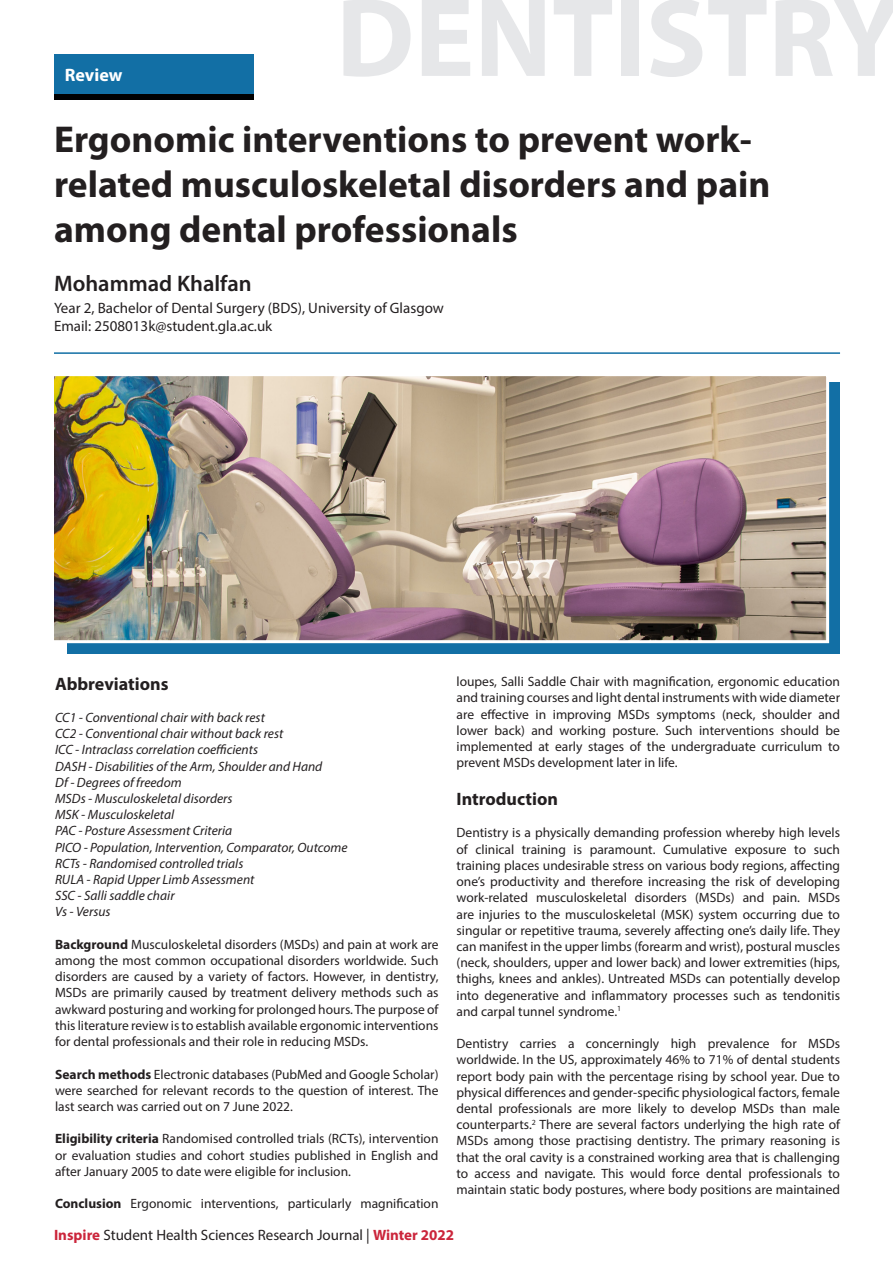
<style>
.page{position:relative;width:893px;height:1263px;background:#fff}
.page>*{position:absolute;margin:0;border:0;box-sizing:border-box;transform-origin:0 0}
.t1{font:700 112.5px "Myriad Pro";color:#e6e7e9}
.t2{font:700 37.5px/45px "Myriad Pro";color:#231f20}
.t3{font:600 22.5px "Myriad Pro";color:#231f20}
.t4{font:700 18px "Myriad Pro";color:#231f20}
.t5{font:700 18px "Myriad Pro";color:#fff}
.t6{font:15px "Myriad Pro";color:#231f20}
.t7{font:13.5px/16.2px "Myriad Pro";color:#231f20;text-align:justify}
.t8{font:italic 13.5px "Myriad Pro";color:#231f20}
.s1{font-weight:700}
.s2{font-weight:700;color:#cb253b}
</style>
<div class="page">
<div style="left:68px;top:383px;width:772px;height:271px;background:#126fa5"></div>
<div style="left:54px;top:60px;width:200px;height:40px;background:#000001"></div>
<div style="left:54px;top:54px;width:200px;height:40px;background:#126fa5"></div>
<hr style="left:54px;top:352px;width:786px;height:2px;background:#126fa5">
<img style="left:54px;top:376px;width:777px;height:269px">
<p class="t5" style="left:65px;top:63px;width:59px">Review</p>
<p class="t1" style="left:336px;top:-35px;width:566px">DENTISTRY</p>
<p class="t2" style="left:54px;top:116px;width:718px">Ergonomic interventions to prevent work&shy;related musculoskeletal disorders and pain among dental professionals</p>
<p class="t3" style="left:54px;top:269px;width:199px">Mohammad Khalfan</p>
<p class="t6" style="left:54px;top:299px;width:391px">Year 2, Bachelor of Dental Surgery (BDS), University of Glasgow</p>
<p class="t6" style="left:54px;top:317px;width:220px">Email: 2508013k@student.gla.ac.uk</p>
<p class="t4" style="left:55px;top:672px;width:115px">Abbreviations</p>
<p class="t8" style="left:55px;top:709px;width:211px">CC1 - Conventional chair with back rest</p>
<p class="t8" style="left:55px;top:725px;width:230px">CC2 - Conventional chair without back rest</p>
<p class="t8" style="left:55px;top:741px;width:205px">ICC - Intraclass correlation coefficients</p>
<p class="t8" style="left:55px;top:758px;width:269px">DASH - Disabilities of the Arm, Shoulder and Hand</p>
<p class="t8" style="left:55px;top:774px;width:128px">Df - Degrees of freedom</p>
<p class="t8" style="left:55px;top:790px;width:179px">MSDs - Musculoskeletal disorders</p>
<p class="t8" style="left:55px;top:806px;width:121px">MSK - Musculoskeletal</p>
<p class="t8" style="left:55px;top:822px;width:179px">PAC - Posture Assessment Criteria</p>
<p class="t8" style="left:55px;top:839px;width:294px">PICO - Population, Intervention, Comparator, Outcome</p>
<p class="t8" style="left:55px;top:855px;width:190px">RCTs - Randomised controlled trials</p>
<p class="t8" style="left:55px;top:871px;width:201px">RULA - Rapid Upper Limb Assessment</p>
<p class="t8" style="left:55px;top:887px;width:121px">SSC - Salli saddle chair</p>
<p class="t8" style="left:55px;top:903px;width:57px">Vs - Versus</p>
<p class="t7" style="left:55px;top:936px;width:385px"><span class="s1">Background</span> Musculoskeletal disorders (MSDs) and pain at work are among the most common occupational disorders worldwide. Such disorders are caused by a variety of factors. However, in dentistry, MSDs are primarily caused by treatment delivery methods such as awkward posturing and working for prolonged hours. The purpose of this literature review is to establish available ergonomic interventions for dental professionals and their role in reducing MSDs.</p>
<p class="t7" style="left:55px;top:1066px;width:385px"><span class="s1">Search methods</span> Electronic databases (PubMed and Google Scholar) were searched for relevant records to the question of interest. The last search was carried out on 7 June 2022.</p>
<p class="t7" style="left:55px;top:1130px;width:385px"><span class="s1">Eligibility criteria</span> Randomised controlled trials (RCTs), intervention or evaluation studies and cohort studies published in English and after January 2005 to date were eligible for inclusion.</p>
<p class="t7" style="left:55px;top:1195px;width:385px"><span class="s1">Conclusion</span> Ergonomic interventions, particularly magnification</p>
<p class="t7" style="left:457px;top:673px;width:385px">loupes, Salli Saddle Chair with magnification, ergonomic education and training courses and light dental instruments with wide diameter are effective in improving MSDs symptoms (neck, shoulder and lower back) and working posture. Such interventions should be implemented at early stages of the undergraduate curriculum to prevent MSDs development later in life.</p>
<p class="t4" style="left:457px;top:787px;width:103px">Introduction</p>
<p class="t7" style="left:457px;top:825px;width:385px">Dentistry is a physically demanding profession whereby high levels of clinical training is paramount. Cumulative exposure to such training places undesirable stress on various body regions, affecting one’s productivity and therefore increasing the risk of developing work-related musculoskeletal disorders (MSDs) and pain. MSDs are injuries to the musculoskeletal (MSK) system occurring due to singular or repetitive trauma, severely affecting one’s daily life. They can manifest in the upper limbs (forearm and wrist), postural muscles (neck, shoulders, upper and lower back) and lower extremities (hips, thighs, knees and ankles). Untreated MSDs can potentially develop into degenerative and inflammatory processes such as tendonitis and carpal tunnel syndrome.<sup>1</sup></p>
<p class="t7" style="left:457px;top:1035px;width:385px">Dentistry carries a concerningly high prevalence for MSDs worldwide. In the US, approximately 46% to 71% of dental students report body pain with the percentage rising by school year. Due to physical differences and gender-specific physiological factors, female dental professionals are more likely to develop MSDs than male counterparts.<sup>2</sup> There are several factors underlying the high rate of MSDs among those practising dentistry. The primary reasoning is that the oral cavity is a constrained working area that is challenging to access and navigate. This would force dental professionals to maintain static body postures, where body positions are maintained</p>
<p class="t6" style="left:54px;top:1226px;width:402px"><span class="s2">Inspire</span> Student Health Sciences Research Journal | <span class="s2">Winter 2022</span></p>
</div>
